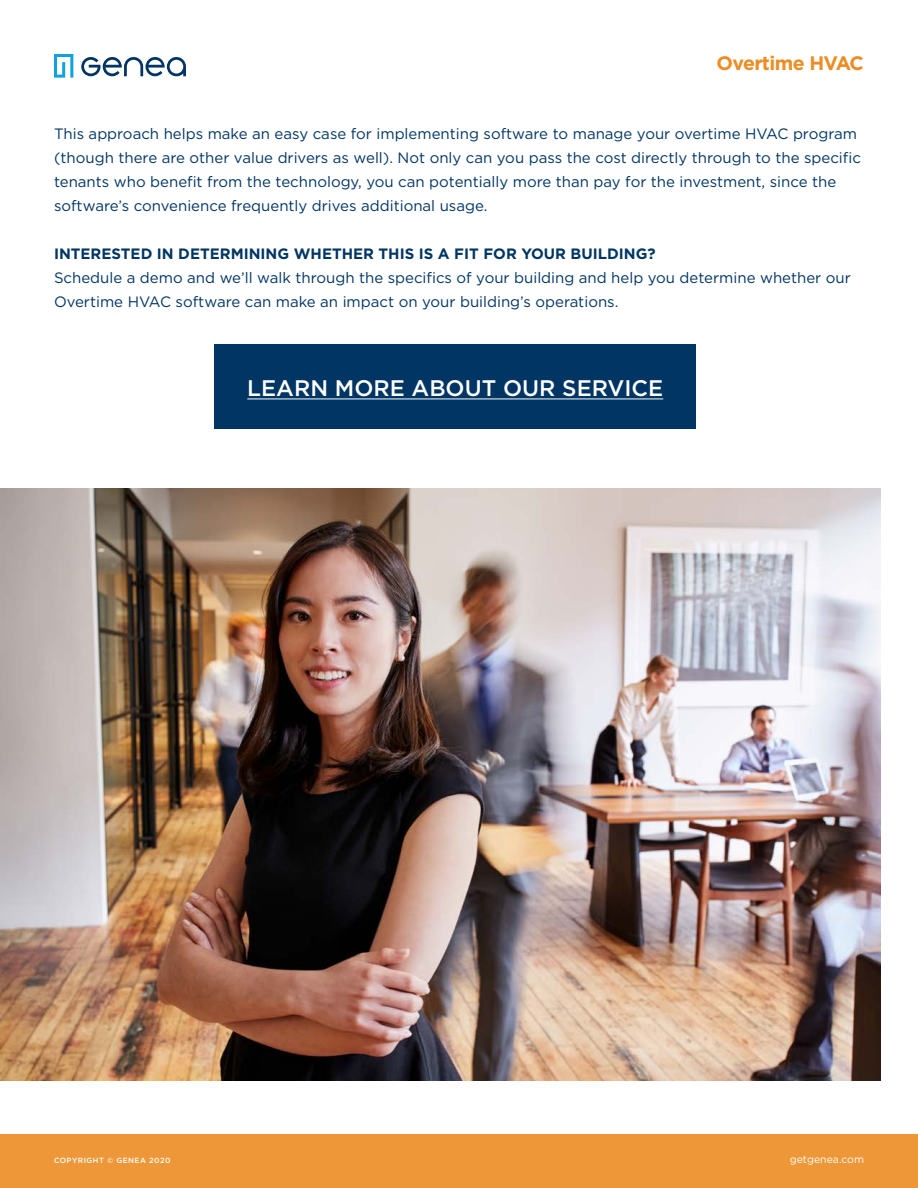
<style>
.page{position:relative;width:918px;height:1188px;background:#fff}
.page>*{position:absolute;margin:0;border:0;box-sizing:border-box;transform-origin:0 0}
.t1{font:500 22.5px "Gotham";color:#fff}
.t2{font:700 19.5px "Gotham";letter-spacing:-.03em;color:#ec8c22}
.t3{font:15px/24px "Gotham";color:#003564}
.t4{font:700 15px "Gotham";color:#003564}
.t5{font:10.5px "Gotham";color:#fff}
.t6{font:500 7.5px "Gotham";letter-spacing:.06em;color:#fff}
</style>
<div class="page">
<div style="left:0;top:1134px;width:918px;height:54px;background:#ed9738"></div>
<svg style="left:54px;top:54px;width:19px;height:24px"></svg>
<svg style="left:81px;top:57px;width:105px;height:19px"></svg>
<img style="left:0;top:489px;width:880px;height:591px">
<div style="left:215px;top:345px;width:481px;height:84px;background:#003564"></div>
<hr style="left:247px;top:399px;width:416px;height:1px;background:#fff">
<h2 class="t2" style="left:717px;top:52px;width:149px">Overtime HVAC</h2>
<p class="t3" style="left:54px;top:121px;width:808px">This approach helps make an easy case for implementing software to manage your overtime HVAC program (though there are other value drivers as well). Not only can you pass the cost directly through to the specific tenants who benefit from the technology, you can potentially more than pay for the investment, since the software’s convenience frequently drives additional usage.</p>
<p class="t4" style="left:54px;top:245px;width:603px">INTERESTED IN DETERMINING WHETHER THIS IS A FIT FOR YOUR BUILDING?</p>
<p class="t3" style="left:54px;top:265px;width:798px">Schedule a demo and we’ll walk through the specifics of your building and help you determine whether our<br>Overtime HVAC software can make an impact on your building’s operations.</p>
<p class="t1" style="left:247px;top:375px;width:417px">LEARN MORE ABOUT OUR SERVICE</p>
<p class="t6" style="left:54px;top:1156px;width:118px">COPYRIGHT © GENEA 2020</p>
<p class="t5" style="left:790px;top:1153px;width:76px">getgenea.com</p>
</div>
